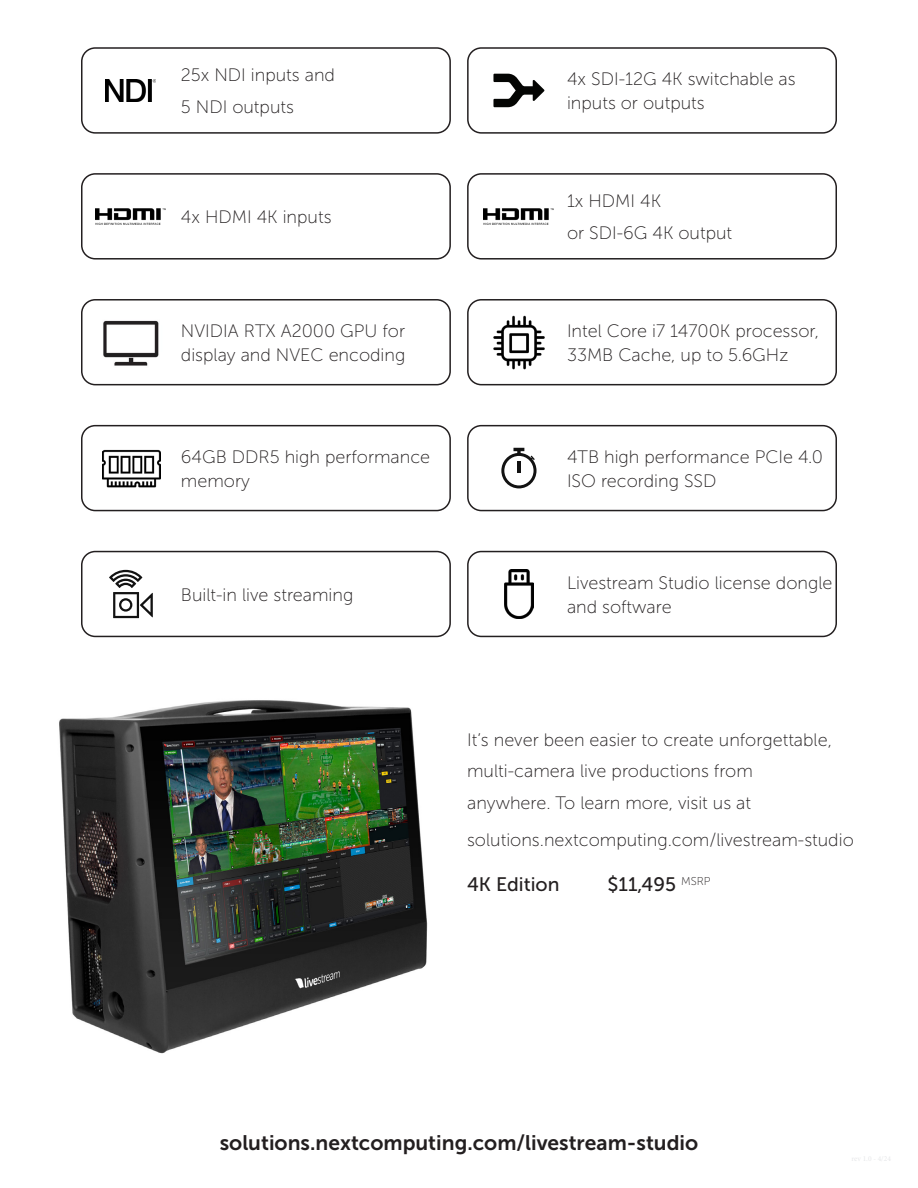
<style>
.page{position:relative;width:918px;height:1188px;background:#fff}
.page>*{position:absolute;margin:0;border:0;box-sizing:border-box;transform-origin:0 0}
.t1{font:21px "Museo Sans 700";color:#231f20}
.t2{font:19.5px "Museo Sans 500";color:#231f20}
.Body_Copy{font:18px/24px "Museo Sans 100";color:#231f20}
</style>
<div class="page">
<img style="left:59px;top:700px;width:369px;height:354px">
<div style="left:81px;top:173px;width:370px;height:87px;border:2px solid #231f20;border-radius:14px"></div>
<img style="left:96px;top:208px;width:70px;height:17px">
<div style="left:467px;top:173px;width:370px;height:87px;border:2px solid #231f20;border-radius:14px"></div>
<img style="left:484px;top:208px;width:70px;height:17px">
<div style="left:467px;top:47px;width:370px;height:87px;border:2px solid #231f20;border-radius:14px"></div>
<svg style="left:493px;top:74px;width:52px;height:33px"></svg>
<div style="left:81px;top:47px;width:370px;height:87px;border:2px solid #231f20;border-radius:14px"></div>
<img style="left:106px;top:79px;width:50px;height:23px">
<svg style="left:501px;top:448px;width:36px;height:40px"></svg>
<div style="left:467px;top:425px;width:370px;height:86px;border:2px solid #231f20;border-radius:14px"></div>
<div style="left:81px;top:425px;width:370px;height:86px;border:2px solid #231f20;border-radius:14px"></div>
<img style="left:103px;top:449px;width:58px;height:39px">
<div style="left:467px;top:299px;width:370px;height:86px;border:2px solid #231f20;border-radius:14px"></div>
<img style="left:493px;top:315px;width:52px;height:54px">
<div style="left:81px;top:299px;width:370px;height:86px;border:2px solid #231f20;border-radius:14px"></div>
<img style="left:103px;top:320px;width:56px;height:46px">
<div style="left:81px;top:551px;width:370px;height:86px;border:2px solid #231f20;border-radius:14px"></div>
<svg style="left:109px;top:570px;width:44px;height:48px"></svg>
<div style="left:467px;top:551px;width:370px;height:86px;border:2px solid #231f20;border-radius:14px"></div>
<img style="left:504px;top:569px;width:30px;height:50px">
<p class="Body_Copy" style="left:181px;top:63px;width:156px">25x NDI inputs and</p>
<p class="Body_Copy" style="left:181px;top:95px;width:115px">5 NDI outputs</p>
<p class="Body_Copy" style="left:181px;top:205px;width:152px">4x HDMI 4K inputs</p>
<p class="Body_Copy" style="left:181px;top:319px;width:226px">NVIDIA RTX A2000 GPU for display and NVEC encoding</p>
<p class="Body_Copy" style="left:181px;top:445px;width:251px">64GB DDR5 high performance memory</p>
<p class="Body_Copy" style="left:181px;top:583px;width:174px">Built-in live streaming</p>
<p class="Body_Copy" style="left:567px;top:67px;width:230px">4x SDI-12G 4K switchable as inputs or outputs</p>
<p class="Body_Copy" style="left:567px;top:189px;width:96px">1x HDMI 4K</p>
<p class="Body_Copy" style="left:567px;top:221px;width:167px">or SDI-6G 4K output</p>
<p class="Body_Copy" style="left:567px;top:319px;width:254px">Intel Core i7 14700K processor,<br>33MB Cache, up to 5.6GHz</p>
<p class="Body_Copy" style="left:567px;top:445px;width:258px">4TB high performance PCIe 4.0<br>ISO recording SSD</p>
<p class="Body_Copy" style="left:567px;top:571px;width:267px">Livestream Studio license dongle and software</p>
<p class="Body_Copy" style="left:467px;top:724px;width:366px;line-height:31.5px">It’s never been easier to create unforgettable, multi-camera live productions from anywhere. To learn more, visit us at</p>
<p class="Body_Copy" style="left:467px;top:828px;width:388px">solutions.nextcomputing.com/livestream-studio</p>
<p class="t2" style="left:467px;top:874px;width:94px">4K Edition</p>
<p class="t2" style="left:608px;top:874px;width:105px">$11,495 <sup>MSRP</sup></p>
<p class="t1" style="left:220px;top:1131px;width:480px">solutions.nextcomputing.com/livestream-studio</p>
</div>
